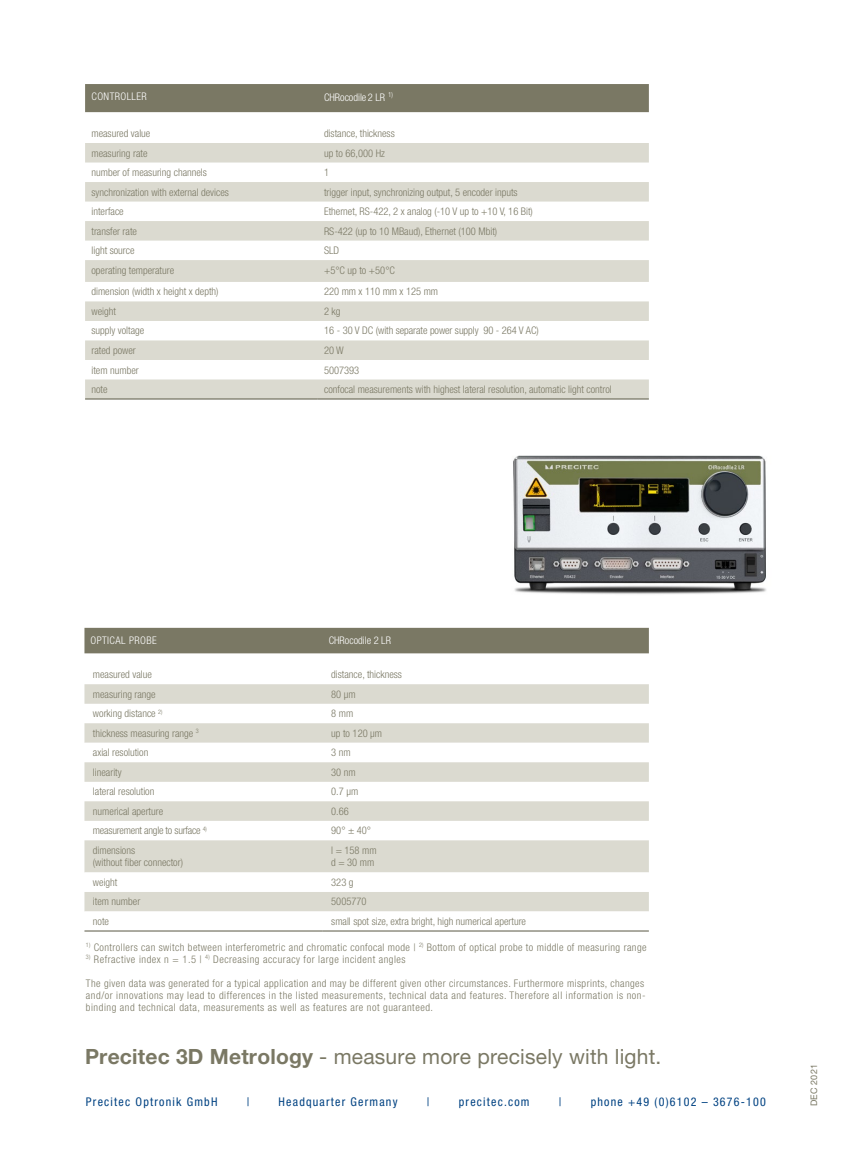
<style>
.page{position:relative;width:851px;height:1149px;background:#fff}
.page>*{position:absolute;margin:0;border:0;box-sizing:border-box;transform-origin:0 0}
.t1{font:21px "Helvetica Neue LT Pro";letter-spacing:.01em;color:#7a7864}
.t2{font:condensed 12px "Helvetica Neue LT Pro";letter-spacing:.1em;color:#004282}
.t3{font:300 condensed 10.5px/12.6px "Helvetica Neue LT Pro";color:#7a7864}
.t4{font:300 condensed 10.5px/12px "Helvetica Neue LT Pro";letter-spacing:.05em;color:#7a7864}
.t5{font:300 condensed 10.5px "Helvetica Neue LT Pro";letter-spacing:.04em;color:#7a7864}
.t6{font:300 condensed 10.5px "Helvetica Neue LT Pro";color:#fff}
.t7{font:300 condensed 10.5px "Helvetica Neue LT Pro";letter-spacing:-.02em;color:#7a7864}
.t8{font:300 condensed 10.5px "Helvetica Neue LT Pro";letter-spacing:.04em;color:#fff}
.t9{font:9px "Helvetica Neue LT Pro";letter-spacing:.02em;color:#7a7864}
.s1{font-weight:700}
</style>
<div class="page">
<img style="left:513px;top:455px;width:253px;height:139px">
<div style="left:85px;top:84px;width:563px;height:28px;background:#7a7864"></div>
<svg style="left:85px;top:143px;width:563px;height:255px;fill:#dbdad0"></svg>
<hr style="left:85px;top:398px;width:232px;height:1px;background:#585743">
<hr style="left:317px;top:398px;width:331px;height:1px;background:#585743">
<div style="left:84px;top:627px;width:564px;height:26px;background:#7a7864"></div>
<svg style="left:84px;top:684px;width:564px;height:58px"></svg>
<svg style="left:84px;top:742px;width:564px;height:1px"></svg>
<svg style="left:84px;top:762px;width:564px;height:110px;fill:#dbdad0"></svg>
<svg style="left:84px;top:872px;width:564px;height:40px"></svg>
<hr style="left:84px;top:930px;width:239px;height:1px;background:#585743">
<hr style="left:323px;top:930px;width:325px;height:1px;background:#585743">
<p class="t8" style="left:91px;top:90px;width:57px">CONTROLLER</p>
<p class="t6" style="left:324px;top:91px;width:70px">CHRocodile 2 LR <sup>1)</sup></p>
<p class="t3" style="left:91px;top:127px;width:60px">measured value</p>
<p class="t3" style="left:324px;top:127px;width:72px">distance, thickness</p>
<p class="t3" style="left:91px;top:146px;width:58px">measuring rate</p>
<p class="t3" style="left:324px;top:146px;width:62px">up to 66,000 Hz</p>
<p class="t3" style="left:91px;top:166px;width:117px">number of measuring channels</p>
<p class="t3" style="left:324px;top:166px;width:7px">1</p>
<p class="t3" style="left:91px;top:185px;width:139px">synchronization with external devices</p>
<p class="t3" style="left:324px;top:185px;width:195px">trigger input, synchronizing output, 5 encoder inputs</p>
<p class="t3" style="left:91px;top:205px;width:34px">interface</p>
<p class="t3" style="left:324px;top:205px;width:210px">Ethernet, RS-422, 2 x analog (-10 V up to +10 V, 16 Bit)</p>
<p class="t3" style="left:91px;top:224px;width:47px">transfer rate</p>
<p class="t3" style="left:324px;top:224px;width:175px">RS-422 (up to 10 MBaud), Ethernet (100 Mbit)</p>
<p class="t3" style="left:91px;top:244px;width:45px">light source</p>
<p class="t3" style="left:324px;top:244px;width:17px">SLD</p>
<p class="t3" style="left:91px;top:263px;width:84px">operating temperature</p>
<p class="t3" style="left:324px;top:263px;width:72px">+5°C up to +50°C</p>
<p class="t3" style="left:91px;top:285px;width:129px">dimension (width x height x depth)</p>
<p class="t3" style="left:324px;top:285px;width:115px">220 mm x 110 mm x 125 mm</p>
<p class="t3" style="left:91px;top:305px;width:26px">weight</p>
<p class="t3" style="left:324px;top:305px;width:18px">2 kg</p>
<p class="t3" style="left:91px;top:324px;width:54px">supply voltage</p>
<p class="t3" style="left:324px;top:324px;width:216px">16 - 30 V DC (with separate power supply 90 - 264 V AC)</p>
<p class="t3" style="left:91px;top:344px;width:46px">rated power</p>
<p class="t3" style="left:324px;top:344px;width:21px">20 W</p>
<p class="t3" style="left:91px;top:363px;width:49px">item number</p>
<p class="t3" style="left:324px;top:363px;width:37px">5007393</p>
<p class="t3" style="left:91px;top:383px;width:18px">note</p>
<p class="t3" style="left:324px;top:383px;width:289px">confocal measurements with highest lateral resolution, automatic light control</p>
<p class="t8" style="left:90px;top:634px;width:68px">OPTICAL PROBE</p>
<p class="t6" style="left:329px;top:634px;width:64px">CHRocodile 2 LR</p>
<p class="t3" style="left:93px;top:668px;width:60px">measured value</p>
<p class="t3" style="left:331px;top:668px;width:72px">distance, thickness</p>
<p class="t3" style="left:93px;top:687px;width:64px">measuring range</p>
<p class="t3" style="left:331px;top:687px;width:26px">80 µm</p>
<p class="t3" style="left:93px;top:707px;width:71px">working distance <sup>2)</sup></p>
<p class="t3" style="left:331px;top:707px;width:23px">8 mm</p>
<p class="t3" style="left:93px;top:726px;width:107px">thickness measuring range <sup>3</sup></p>
<p class="t3" style="left:331px;top:726px;width:52px">up to 120 µm</p>
<p class="t3" style="left:93px;top:746px;width:57px">axial resolution</p>
<p class="t3" style="left:331px;top:746px;width:21px">3 nm</p>
<p class="t3" style="left:93px;top:765px;width:30px">linearity</p>
<p class="t3" style="left:331px;top:765px;width:26px">30 nm</p>
<p class="t3" style="left:93px;top:785px;width:63px">lateral resolution</p>
<p class="t3" style="left:331px;top:785px;width:28px">0.7 µm</p>
<p class="t3" style="left:93px;top:804px;width:72px">numerical aperture</p>
<p class="t3" style="left:331px;top:804px;width:19px">0.66</p>
<p class="t7" style="left:93px;top:824px;width:115px">measurement angle to surface <sup>4)</sup></p>
<p class="t3" style="left:331px;top:824px;width:41px">90° ± 40°</p>
<p class="t3" style="left:93px;top:843px;width:91px">dimensions<br>(without fiber connector)</p>
<p class="t3" style="left:331px;top:843px;width:47px">l = 158 mm d = 30 mm</p>
<p class="t3" style="left:93px;top:875px;width:26px">weight</p>
<p class="t3" style="left:331px;top:875px;width:24px">323 g</p>
<p class="t3" style="left:93px;top:895px;width:49px">item number</p>
<p class="t3" style="left:331px;top:895px;width:37px">5005770</p>
<p class="t3" style="left:93px;top:914px;width:18px">note</p>
<p class="t3" style="left:331px;top:914px;width:196px">small spot size, extra bright, high numerical aperture</p>
<p class="t5" style="left:86px;top:940px;width:562px"><sup>1)</sup> Controllers can switch between interferometric and chromatic confocal mode | <sup>2)</sup> Bottom of optical probe to middle of measuring range</p>
<p class="t4" style="left:86px;top:952px;width:321px"><sup>3)</sup> Refractive index n = 1.5 | <sup>4)</sup> Decreasing accuracy for large incident angles</p>
<p class="t4" style="left:86px;top:976px;width:561px">The given data was generated for a typical application and may be different given other circumstances. Furthermore misprints, changes and/or innovations may lead to differences in the listed measurements, technical data and features. Therefore all information is non&shy;binding and technical data, measurements as well as features are not guaranteed.</p>
<h1 class="t1" style="left:85px;top:1043px;width:577px"><span class="s1">Precitec 3D Metrology</span> - measure more precisely with light.</h1>
<p class="t2" style="left:86px;top:1094px;width:133px">Precitec Optronik GmbH</p>
<p class="t2" style="left:247px;top:1094px;width:4px">|</p>
<p class="t2" style="left:278px;top:1094px;width:120px">Headquarter Germany</p>
<p class="t2" style="left:427px;top:1094px;width:4px">|</p>
<p class="t2" style="left:459px;top:1094px;width:72px">precitec.com</p>
<p class="t2" style="left:558px;top:1094px;width:4px">|</p>
<p class="t2" style="left:590px;top:1094px;width:177px">phone +49 (0)6102 – 3676-100</p>
<p class="t9" style="left:808px;top:1106px;width:44px;rotate:-90deg">DEC 2021</p>
</div>
